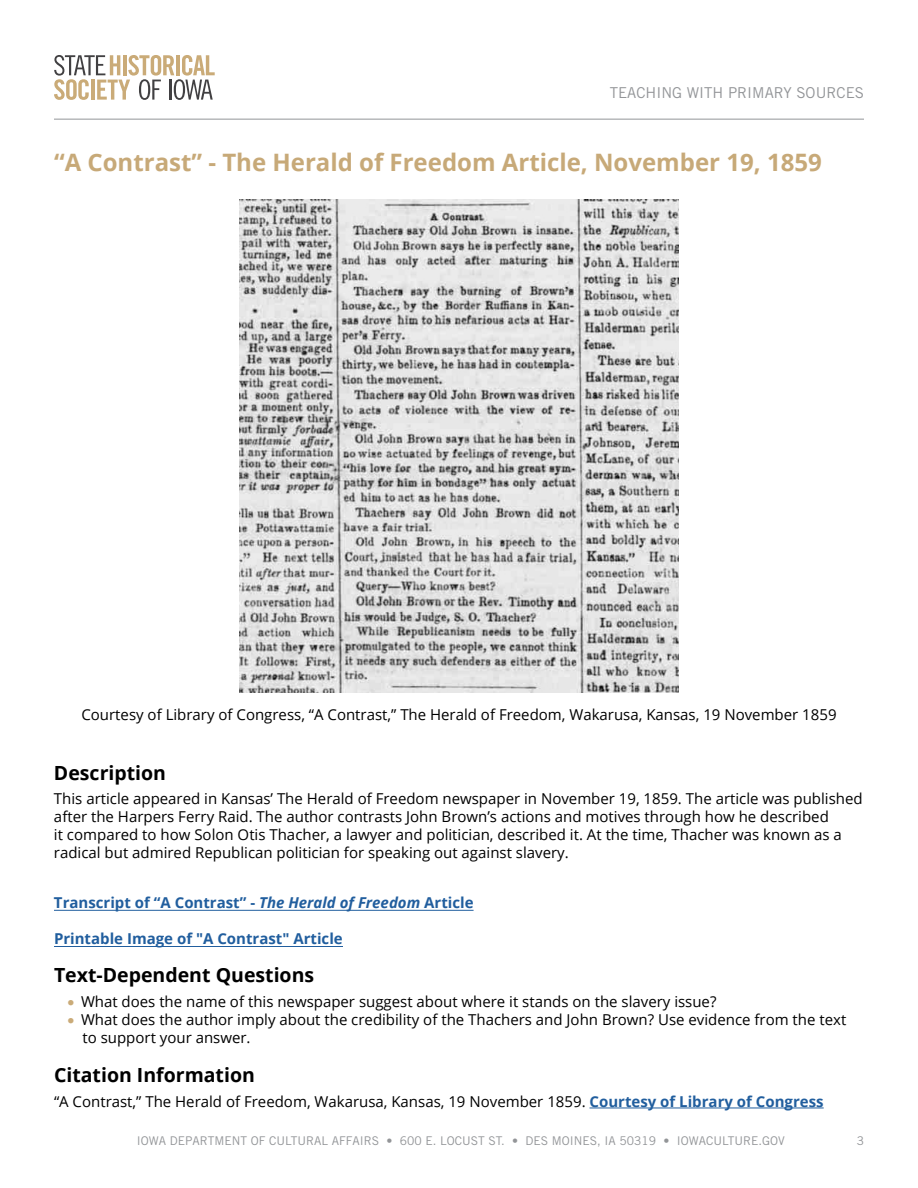
<style>
.page{position:relative;width:918px;height:1188px;background:#fff}
.page>*{position:absolute;margin:0;border:0;box-sizing:border-box;transform-origin:0 0}
.t1{font:700 24px "Open Sans";color:#c7a978}
.t2{font:700 19.5px "Open Sans";color:#000}
.t3{font:15px/18px "Open Sans";color:#000}
.t4{font:700 15px "Open Sans";color:#215e9e}
.t5{font:15px "Trade Gothic LT Std";color:#939598}
.t6{font:12px "Trade Gothic LT Std";color:#939598}
.s1{font-style:italic}
.s2{color:#caab78}
.s3{font-weight:700;color:#215e9e}
</style>
<div class="page">
<hr style="left:54px;top:119px;width:810px;height:1px;background:#939598">
<svg style="left:54px;top:55px;width:161px;height:45px"></svg>
<hr style="left:590px;top:1108px;width:234px;height:1px;background:#215e9e">
<img style="left:239px;top:199px;width:440px;height:494px">
<hr style="left:54px;top:910px;width:420px;height:1px;background:#215e9e">
<hr style="left:54px;top:946px;width:289px;height:1px;background:#215e9e">
<p class="t5" style="left:610px;top:83px;width:256px">TEACHING WITH PRIMARY SOURCES</p>
<h2 class="t1" style="left:54px;top:145px;width:769px">“A Contrast” - The Herald of Freedom Article, November 19, 1859</h2>
<p class="t3" style="left:81px;top:705px;width:757px">Courtesy of Library of Congress, “A Contrast,” The Herald of Freedom, Wakarusa, Kansas, 19 November 1859</p>
<p class="t2" style="left:54px;top:759px;width:114px">Description</p>
<p class="t3" style="left:54px;top:789px;width:810px">This article appeared in Kansas’ The Herald of Freedom newspaper in November 19, 1859. The article was published after the Harpers Ferry Raid. The author contrasts John Brown’s actions and motives through how he described<br>it compared to how Solon Otis Thacher, a lawyer and politician, described it. At the time, Thacher was known as a radical but admired Republican politician for speaking out against slavery.</p>
<p class="t4" style="left:54px;top:892px;width:421px">Transcript of “A Contrast” - <span class="s1">The Herald of Freedom</span> Article</p>
<p class="t4" style="left:54px;top:928px;width:290px">Printable Image of "A Contrast" Article</p>
<p class="t2" style="left:54px;top:961px;width:262px">Text-Dependent Questions</p>
<p class="t3" style="left:68px;top:992px;width:651px"><span class="s2">•</span> What does the name of this newspaper suggest about where it stands on the slavery issue?</p>
<p class="t3" style="left:82px;top:1010px;width:765px;text-indent:-15px"><span class="s2">•</span> What does the author imply about the credibility of the Thachers and John Brown? Use evidence from the text to support your answer.</p>
<p class="t2" style="left:54px;top:1061px;width:202px">Citation Information</p>
<p class="t3" style="left:54px;top:1092px;width:771px">“A Contrast,” The Herald of Freedom, Wakarusa, Kansas, 19 November 1859. <span class="s3">Courtesy of Library of Congress</span></p>
<p class="t6" style="left:137px;top:1133px;width:649px">IOWA DEPARTMENT OF CULTURAL AFFAIRS • 600 E. LOCUST ST. • DES MOINES, IA 50319 • IOWACULTURE.GOV</p>
<p class="t6" style="left:857px;top:1133px;width:9px">3</p>
</div>
